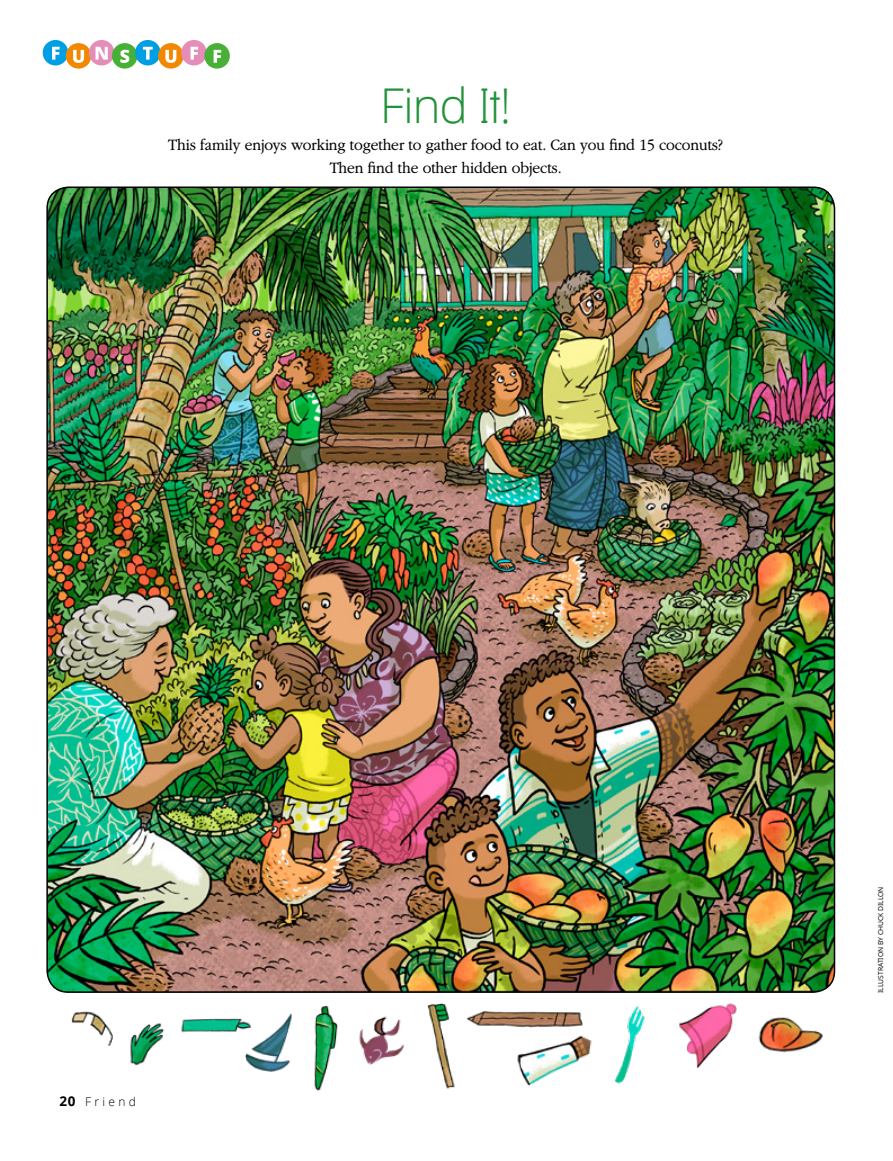
<style>
.page{position:relative;width:893px;height:1161px;background:#fff}
.page>*{position:absolute;margin:0;border:0;box-sizing:border-box;transform-origin:0 0}
.t1{font:300 48px "Dots Solidlds Lat";letter-spacing:-.03em;color:#22923b}
.ARTCL_para_first_reg{font:300 16.5px/22.5px "Garamondlds Lat Plus";letter-spacing:-.01em;color:#000;text-align:center;scale:.95 1}
.Folio_L{font:300 12px "Dots Solidlds Lat";letter-spacing:.28em;color:#000}
.t2{font:6.75px "Dots Solidlds Lat";color:#000}
.s1{font-family:"Dots Solid lds Lat Bold";font-weight:400;font-size:13.5px}
</style>
<div class="page">
<img style="left:49px;top:189px;width:785px;height:802px">
<img style="left:71px;top:1011px;width:42px;height:35px">
<img style="left:181px;top:1018px;width:58px;height:15px">
<img style="left:314px;top:1005px;width:24px;height:86px">
<img style="left:466px;top:1011px;width:117px;height:15px">
<img style="left:615px;top:1006px;width:30px;height:78px">
<img style="left:679px;top:1003px;width:58px;height:66px">
<img style="left:758px;top:1017px;width:65px;height:36px">
<img style="left:359px;top:1016px;width:45px;height:49px">
<img style="left:509px;top:1026px;width:83px;height:60px">
<img style="left:427px;top:1003px;width:28px;height:86px">
<img style="left:239px;top:1013px;width:53px;height:59px">
<img style="left:130px;top:1023px;width:34px;height:43px">
<div style="left:43px;top:40px;width:25px;height:25px;background:#009fe3;border-radius:50%"></div>
<div style="left:66px;top:43px;width:25px;height:26px;background:#f28800;border-radius:50%"></div>
<div style="left:89px;top:40px;width:25px;height:25px;background:#e48db8;border-radius:50%"></div>
<div style="left:112px;top:43px;width:25px;height:26px;background:#48b037;border-radius:50%"></div>
<div style="left:135px;top:40px;width:26px;height:25px;background:#009fe3;border-radius:50%"></div>
<div style="left:158px;top:43px;width:26px;height:26px;background:#f28800;border-radius:50%"></div>
<div style="left:181px;top:40px;width:26px;height:25px;background:#e48db8;border-radius:50%"></div>
<div style="left:204px;top:43px;width:26px;height:26px;background:#48b037;border-radius:50%"></div>
<svg style="left:214px;top:50px;width:7px;height:13px"></svg>
<svg style="left:191px;top:47px;width:7px;height:13px"></svg>
<svg style="left:165px;top:50px;width:11px;height:13px"></svg>
<svg style="left:143px;top:47px;width:10px;height:13px"></svg>
<svg style="left:120px;top:50px;width:9px;height:13px"></svg>
<svg style="left:96px;top:47px;width:12px;height:13px"></svg>
<svg style="left:73px;top:50px;width:11px;height:13px"></svg>
<svg style="left:52px;top:47px;width:8px;height:13px"></svg>
<p class="t1" style="left:380px;top:71px;width:133px">Find It!</p>
<p class="ARTCL_para_first_reg" style="left:168px;top:134px;width:585px">This family enjoys working together to gather food to eat. Can you find 15 coconuts?<br>Then find the other hidden objects.</p>
<p class="Folio_L" style="left:60px;top:1092px;width:78px"><span class="s1">20</span> Friend</p>
<p class="t2" style="left:876px;top:993px;width:108px;rotate:-90deg">ILLUSTRATION BY CHUCK DILLON</p>
</div>
